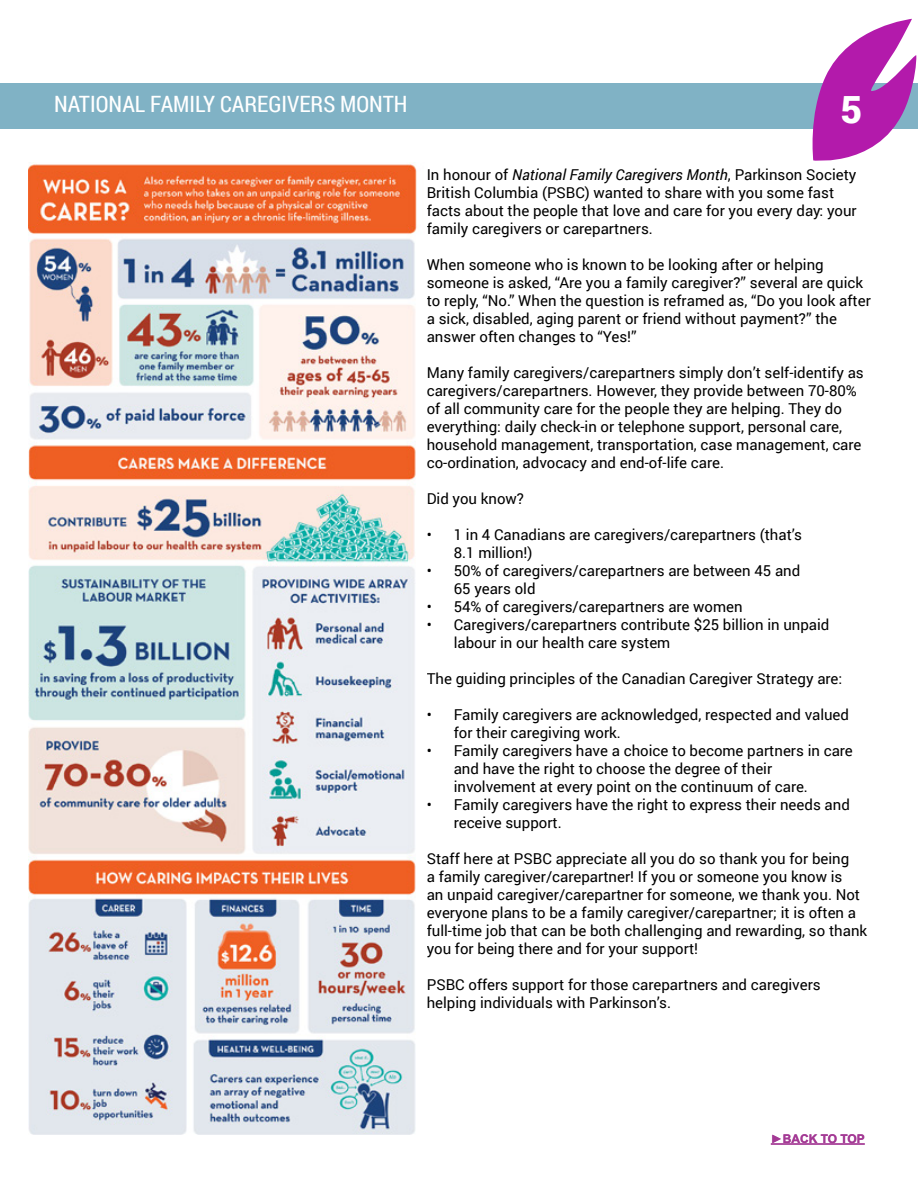
<style>
.page{position:relative;width:918px;height:1188px;background:#fff}
.page>*{position:absolute;margin:0;border:0;box-sizing:border-box;transform-origin:0 0}
.t1{font:900 37.5px "Roboto";color:#fff}
.t2{font:22.5px "Roboto Condensed";color:#fff}
.t3{font:15px/18px "Roboto";color:#000}
.t4{font:700 12px "Arial";color:#a43a95}
.s1{font-style:italic}
</style>
<div class="page">
<div style="left:0;top:84px;width:918px;height:45px;background:#80b2c5"></div>
<svg style="left:808px;top:19px;width:108px;height:142px"></svg>
<hr style="left:771px;top:1143px;width:94px;height:2px;background:#a43a95">
<img style="left:29px;top:162px;width:388px;height:972px">
<h2 class="t2" style="left:54px;top:89px;width:355px">NATIONAL FAMILY CAREGIVERS MONTH</h2>
<h1 class="t1" style="left:841px;top:83px;width:23px">5</h1>
<p class="t3" style="left:427px;top:165px;width:431px">In honour of <span class="s1">National Family Caregivers Month</span>, Parkinson Society British Columbia (PSBC) wanted to share with you some fast facts about the people that love and care for you every day: your family caregivers or carepartners.</p>
<p class="t3" style="left:427px;top:255px;width:446px">When someone who is known to be looking after or helping someone is asked, “Are you a family caregiver?” several are quick to reply, “No.” When the question is reframed as, “Do you look after a sick, disabled, aging parent or friend without payment?” the answer often changes to “Yes!”</p>
<p class="t3" style="left:427px;top:363px;width:439px">Many family caregivers/carepartners simply don’t self-identify as caregivers/carepartners. However, they provide between 70-80% of all community care for the people they are helping. They do everything: daily check-in or telephone support, personal care, household management, transportation, case management, care co-ordination, advocacy and end-of-life care.</p>
<p class="t3" style="left:427px;top:489px;width:99px">Did you know?</p>
<p class="t3" style="left:454px;top:525px;width:350px;text-indent:-27px">• 1 in 4 Canadians are caregivers/carepartners (that’s<br>8.1 million!)</p>
<p class="t3" style="left:454px;top:561px;width:348px;text-indent:-27px">• 50% of caregivers/carepartners are between 45 and<br>65 years old</p>
<p class="t3" style="left:427px;top:597px;width:317px">• 54% of caregivers/carepartners are women</p>
<p class="t3" style="left:454px;top:615px;width:377px;text-indent:-27px">• Caregivers/carepartners contribute $25 billion in unpaid labour in our health care system</p>
<p class="t3" style="left:427px;top:669px;width:417px">The guiding principles of the Canadian Caregiver Strategy are:</p>
<p class="t3" style="left:454px;top:705px;width:397px;text-indent:-27px">• Family caregivers are acknowledged, respected and valued for their caregiving work.</p>
<p class="t3" style="left:454px;top:741px;width:401px;text-indent:-27px">• Family caregivers have a choice to become partners in care and have the right to choose the degree of their involvement at every point on the continuum of care.</p>
<p class="t3" style="left:454px;top:795px;width:398px;text-indent:-27px">• Family caregivers have the right to express their needs and receive support.</p>
<p class="t3" style="left:427px;top:849px;width:442px">Staff here at PSBC appreciate all you do so thank you for being<br>a family caregiver/carepartner! If you or someone you know is<br>an unpaid caregiver/carepartner for someone, we thank you. Not everyone plans to be a family caregiver/carepartner; it is often a full-time job that can be both challenging and rewarding, so thank you for being there and for your support!</p>
<p class="t3" style="left:427px;top:975px;width:395px">PSBC offers support for those carepartners and caregivers helping individuals with Parkinson’s.</p>
<p class="t4" style="left:771px;top:1131px;width:96px">►BACK TO TOP</p>
</div>
